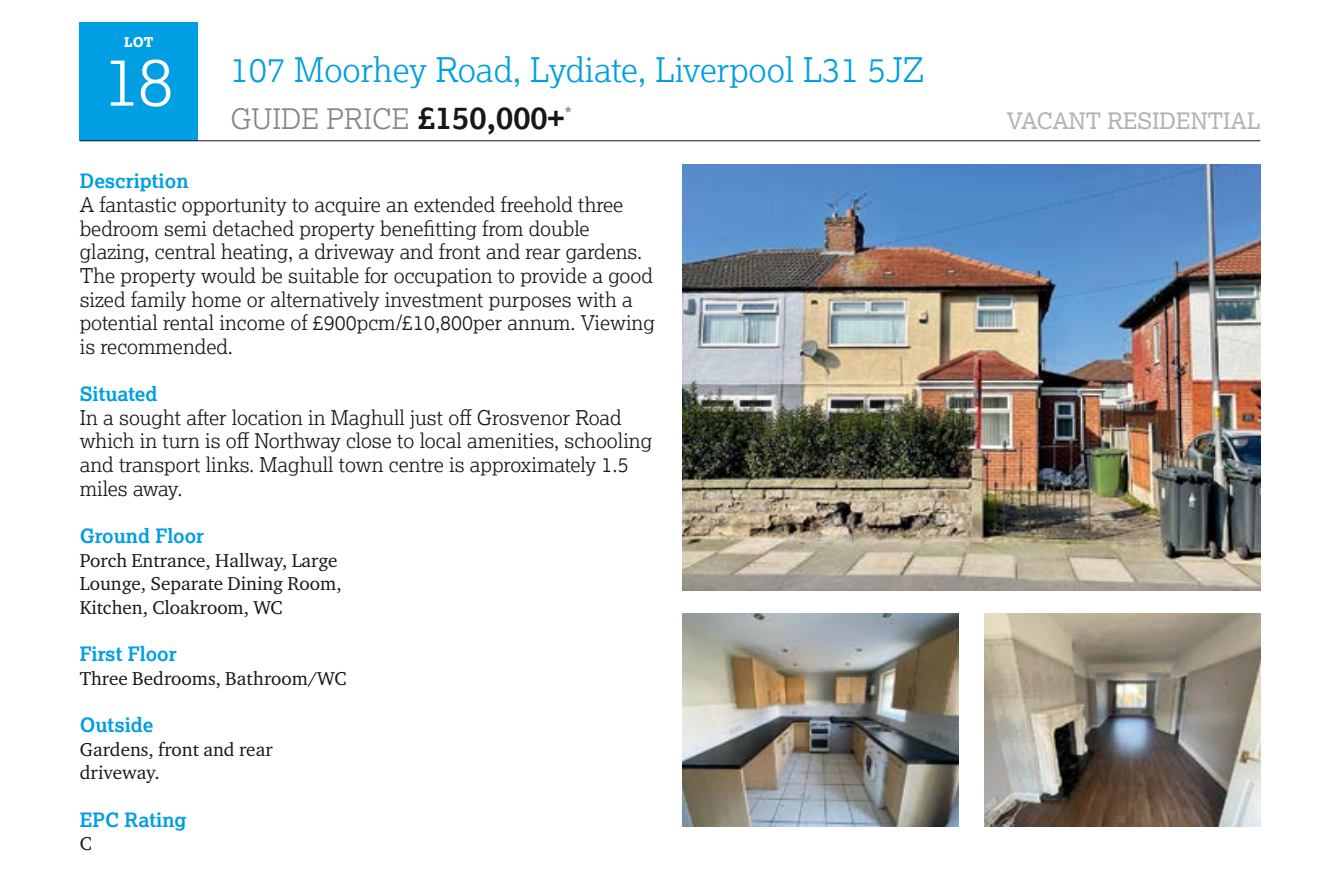
<style>
.page{position:relative;width:1338px;height:890px;background:#fff}
.page>*{position:absolute;margin:0;border:0;box-sizing:border-box;transform-origin:0 0}
.t1{font:300 67.5px "Lexia";color:#fff}
.t2{font:300 33.75px "Lexia";color:#009ee3}
.t3{font:300 28.12px "Lexia";color:#868786}
.t4{font:22.5px "Lexia";color:#b1b2b3}
.t5{font:300 20.25px/23.6px "Lexia";color:#181716}
.t6{font:20.25px "Lexia";color:#868786}
.t7{font:700 19.8px "Lexia";color:#009ee3}
.t8{font:19.12px/23.6px "Charter ITC Pro";color:#181716}
.t9{font:800 13.5px "Lexia";color:#fff}
.s1{font-weight:700;font-size:31.5px;color:#181716}
</style>
<div class="page">
<div style="left:80px;top:23px;width:118px;height:118px;background:#009ee3"></div>
<hr style="left:80px;top:140px;width:1180px;height:1px;background:#181716">
<img style="left:682px;top:613px;width:276px;height:213px">
<img style="left:984px;top:613px;width:276px;height:213px">
<img style="left:682px;top:165px;width:578px;height:425px">
<p class="t9" style="left:124px;top:33px;width:31px">LOT</p>
<h1 class="t1" style="left:104px;top:39px;width:72px">18</h1>
<h2 class="t2" style="left:230px;top:48px;width:694px">107 Moorhey Road, Lydiate, Liverpool L31 5JZ</h2>
<h3 class="t3" style="left:230px;top:101px;width:335px">GUIDE PRICE <span class="s1">£150,000+</span></h3>
<p class="t4" style="left:1006px;top:107px;width:255px">VACANT RESIDENTIAL</p>
<p class="t6" style="left:564px;top:102px;width:9px">*</p>
<p class="t7" style="left:80px;top:169px;width:110px">Description</p>
<p class="t5" style="left:80px;top:192px;width:576px">A fantastic opportunity to acquire an extended freehold three bedroom semi detached property benefitting from double glazing, central heating, a driveway and front and rear gardens.<br>The property would be suitable for occupation to provide a good sized family home or alternatively investment purposes with a potential rental income of £900pcm/£10,800per annum. Viewing is recommended.</p>
<p class="t7" style="left:80px;top:381px;width:79px">Situated</p>
<p class="t5" style="left:80px;top:405px;width:574px">In a sought after location in Maghull just off Grosvenor Road which in turn is off Northway close to local amenities, schooling and transport links. Maghull town centre is approximately 1.5 miles away.</p>
<p class="t7" style="left:80px;top:523px;width:126px">Ground Floor</p>
<p class="t8" style="left:80px;top:548px;width:263px">Porch Entrance, Hallway, Large<br>Lounge, Separate Dining Room,<br>Kitchen, Cloakroom, WC</p>
<p class="t7" style="left:80px;top:641px;width:98px">First Floor</p>
<p class="t8" style="left:80px;top:666px;width:268px">Three Bedrooms, Bathroom/WC</p>
<p class="t7" style="left:80px;top:712px;width:75px">Outside</p>
<p class="t8" style="left:80px;top:737px;width:194px">Gardens, front and rear driveway.</p>
<p class="t7" style="left:80px;top:806px;width:108px">EPC Rating</p>
<p class="t8" style="left:80px;top:831px;width:14px">C</p>
</div>
